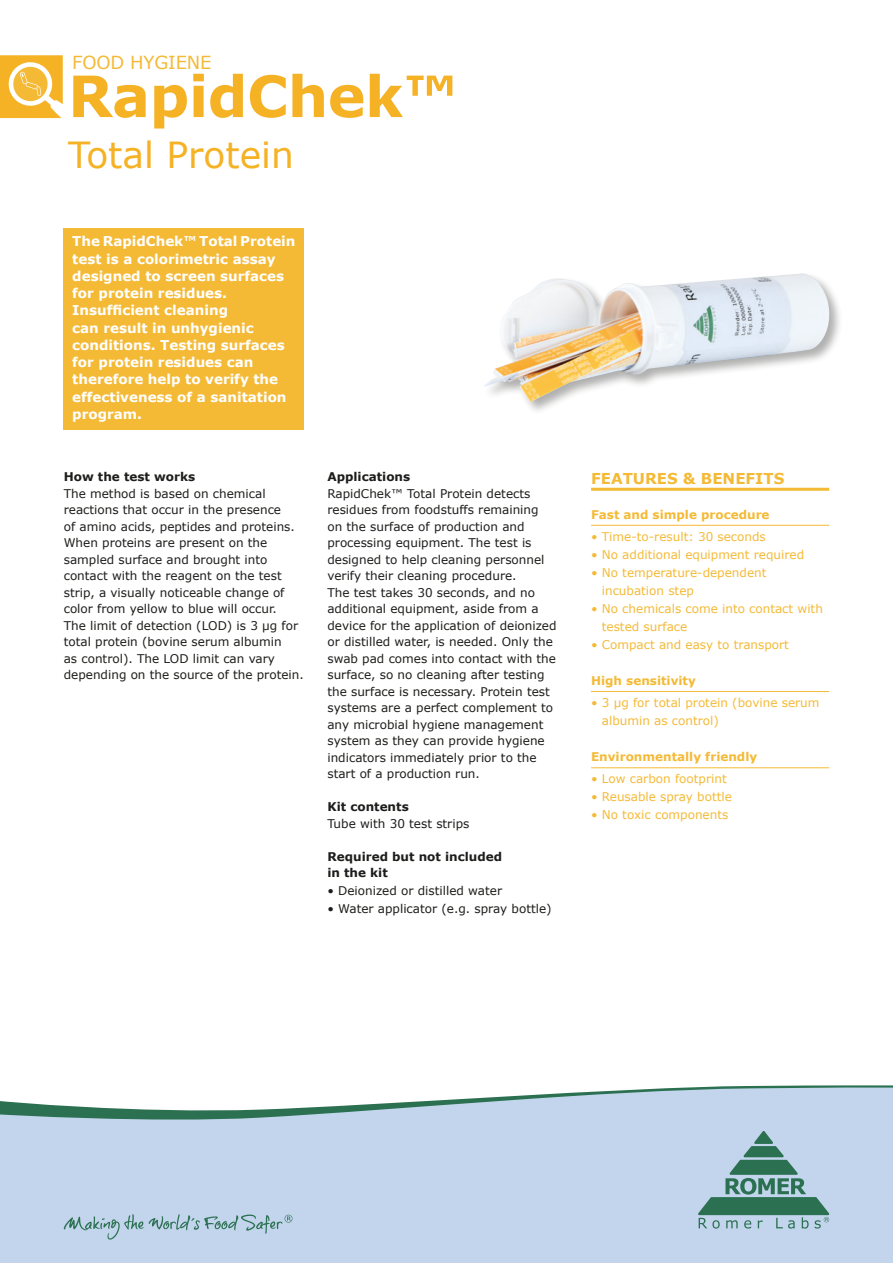
<style>
.page{position:relative;width:893px;height:1263px;background:#fff}
.page>*{position:absolute;margin:0;border:0;box-sizing:border-box;transform-origin:0 0}
.Headline{font:700 57px "Verdana";letter-spacing:-.01em;color:#f5b225}
.Headline-2{font:36px "Verdana";color:#f5b225}
.Headline-3{font:18px "Verdana";letter-spacing:-.01em;color:#f4ba36}
.Sub-Headline{font:700 15px "Verdana";color:#f4ba36}
.Einleitung{font:700 13.5px/17.2px "Verdana";color:#fff}
.Fließtext{font:12px/16.5px "Verdana";color:#1d1d1b}
.Fließtext-2{font:12px/18px "Verdana";color:#f4ba36}
.Fließtext-3{font:700 12px/16.5px "Verdana";color:#1d1d1b}
.t1{font:700 12px "Verdana";color:#f4ba36}
</style>
<div class="page">
<div style="left:64px;top:227px;width:240px;height:202px;background:#f4ba36"></div>
<hr style="left:591px;top:488px;width:238px;height:3px;background:#f4ba36">
<hr style="left:591px;top:525px;width:238px;height:1px;background:#f4ba36">
<hr style="left:591px;top:691px;width:238px;height:1px;background:#f4ba36">
<hr style="left:591px;top:767px;width:238px;height:1px;background:#f4ba36">
<div style="left:0;top:1123px;width:893px;height:140px;background:#c2d5ed"></div>
<svg style="left:0;top:1085px;width:893px;height:38px"></svg>
<svg style="left:64px;top:1214px;width:228px;height:25px;background:#abc6d6"></svg>
<svg style="left:698px;top:1131px;width:131px;height:97px;background:#8bb1b4"></svg>
<div style="left:482px;top:271px;width:360px;height:145px;background:#1d1d1b;opacity:.35"></div>
<img style="left:484px;top:273px;width:346px;height:129px">
<svg style="left:0;top:55px;width:63px;height:63px"></svg>
<p class="Headline-3" style="left:72px;top:51px;width:141px">FOOD HYGIENE</p>
<p class="Headline" style="left:68px;top:59px;width:391px">RapidChek™</p>
<p class="Headline-2" style="left:68px;top:132px;width:227px">Total Protein</p>
<p class="Einleitung" style="left:72px;top:233px;width:225px">The RapidChek™ Total Protein</p>
<p class="Einleitung" style="left:72px;top:250px;width:216px">test is a colorimetric assay designed to screen surfaces for protein residues.<br>Insufficient cleaning<br>can result in unhygienic conditions. Testing surfaces for protein residues can therefore help to verify the effectiveness of a sanitation program.</p>
<p class="Fließtext-3" style="left:64px;top:469px;width:133px">How the test works</p>
<p class="Fließtext" style="left:64px;top:485px;width:242px">The method is based on chemical reactions that occur in the presence<br>of amino acids, peptides and proteins.<br>When proteins are present on the sampled surface and brought into contact with the reagent on the test strip, a visually noticeable change of color from yellow to blue will occur.<br>The limit of detection (LOD) is 3 μg for total protein (bovine serum albumin<br>as control). The LOD limit can vary depending on the source of the protein.</p>
<p class="Fließtext-3" style="left:327px;top:469px;width:84px">Applications</p>
<p class="Fließtext" style="left:327px;top:485px;width:231px">RapidChek™ Total Protein detects residues from foodstuffs remaining<br>on the surface of production and processing equipment. The test is designed to help cleaning personnel verify their cleaning procedure.<br>The test takes 30 seconds, and no additional equipment, aside from a device for the application of deionized or distilled water, is needed. Only the swab pad comes into contact with the surface, so no cleaning after testing the surface is necessary. Protein test systems are a perfect complement to any microbial hygiene management system as they can provide hygiene indicators immediately prior to the start of a production run.</p>
<p class="Fließtext-3" style="left:327px;top:799px;width:83px">Kit contents</p>
<p class="Fließtext" style="left:327px;top:815px;width:144px">Tube with 30 test strips</p>
<p class="Fließtext-3" style="left:327px;top:848px;width:176px">Required but not included in the kit</p>
<p class="Fließtext" style="left:327px;top:883px;width:176px">• Deionized or distilled water</p>
<p class="Fließtext" style="left:327px;top:901px;width:226px">• Water applicator (e.g. spray bottle)</p>
<p class="Sub-Headline" style="left:591px;top:468px;width:195px">FEATURES &amp; BENEFITS</p>
<p class="t1" style="left:591px;top:506px;width:180px">Fast and simple procedure</p>
<p class="Fließtext-2" style="left:591px;top:528px;width:176px">• Time-to-result: 30 seconds</p>
<p class="Fließtext-2" style="left:591px;top:546px;width:215px">• No additional equipment required</p>
<p class="Fließtext-2" style="left:602px;top:564px;width:166px;text-indent:-11px">• No temperature-dependent incubation step</p>
<p class="Fließtext-2" style="left:602px;top:600px;width:223px;text-indent:-11px">• No chemicals come into contact with tested surface</p>
<p class="Fließtext-2" style="left:591px;top:636px;width:199px">• Compact and easy to transport</p>
<p class="t1" style="left:591px;top:673px;width:106px">High sensitivity</p>
<p class="Fließtext-2" style="left:602px;top:694px;width:219px;text-indent:-11px">• 3 µg for total protein (bovine serum albumin as control)</p>
<p class="t1" style="left:591px;top:749px;width:168px">Environmentally friendly</p>
<p class="Fließtext-2" style="left:591px;top:770px;width:137px">• Low carbon footprint</p>
<p class="Fließtext-2" style="left:591px;top:788px;width:142px">• Reusable spray bottle</p>
<p class="Fließtext-2" style="left:591px;top:806px;width:139px">• No toxic components</p>
</div>
